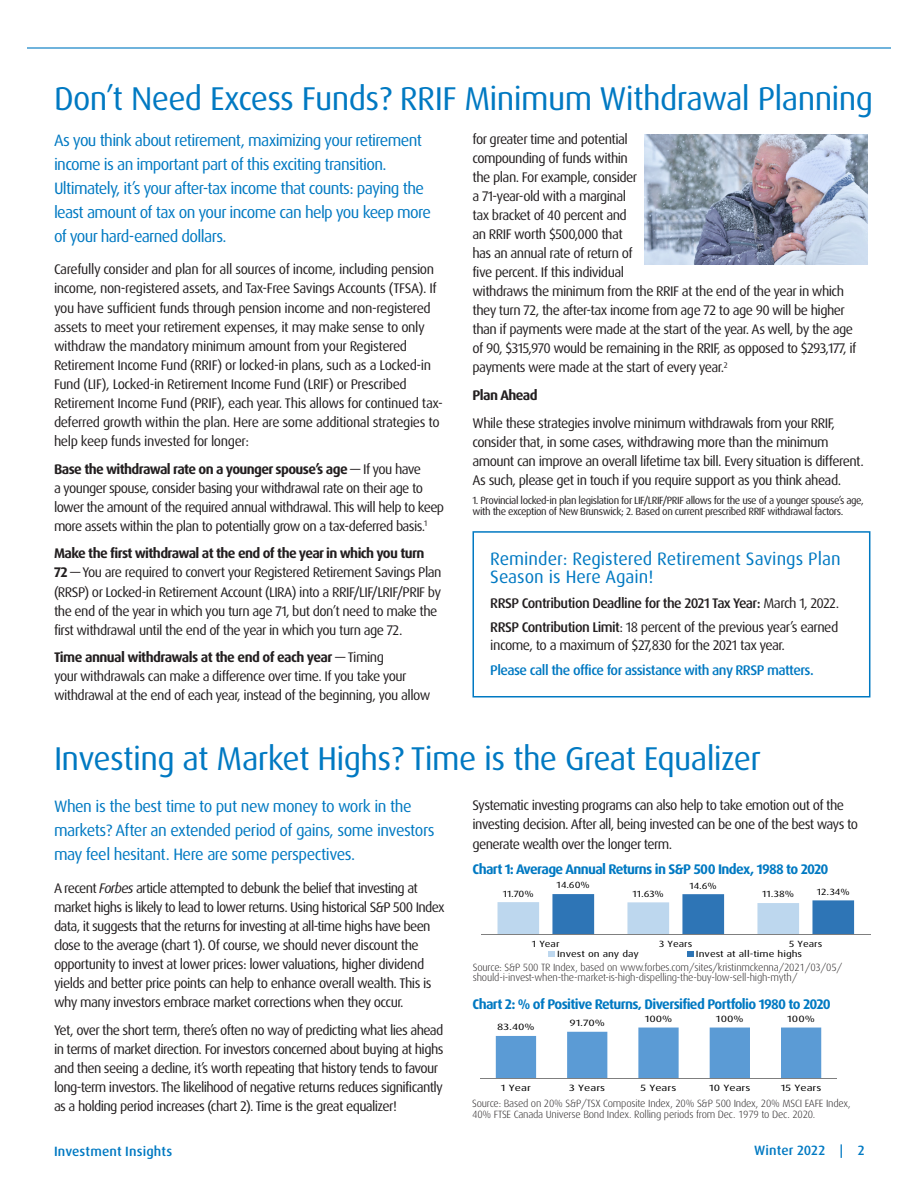
<style>
.page{position:relative;width:918px;height:1188px;background:#fff}
.page>*{position:absolute;margin:0;border:0;box-sizing:border-box;transform-origin:0 0}
.Heading{font:33px "Dax Pro";letter-spacing:-.02em;color:#0079c2}
.t1{font:18px/18px "Dax Pro";color:#0079c2}
.Body{font:16.5px/24px "Dax Pro";letter-spacing:-.04em;color:#0079c2}
.Body-2{font:13.95px/19px "Dax Pro";letter-spacing:-.04em;color:#231f20}
.Body-3{font:700 13.95px "Dax Pro";letter-spacing:-.045em;color:#0079c2}
.t2{font:500 13.95px "Dax Pro";letter-spacing:-.04em;color:#231f20}
.t3{font:500 13.95px "Dax Pro";letter-spacing:-.04em;color:#0079c2}
.Body-4{font:700 13.95px "Dax Pro";letter-spacing:-.04em;color:#231f20}
.Product_Name{font:500 13.5px "Dax Pro";letter-spacing:.01em;color:#0079c2}
.Body_Copy{font:300 10.5px/10.5px "Dax";letter-spacing:-.02em;color:#231f20}
.Body-5{font:10.5px/10.5px "Dax Pro";letter-spacing:-.04em;color:#231f20}
.t4{font:9.15px "Dax Pro";color:#000;scale:1.31 1}
.t5{font:9px "Dax Pro";color:#000;scale:1.22 1}
.s1{font-weight:700}
.s2{font-weight:400}
.s3{font-weight:500}
.s4{font-style:italic}
</style>
<div class="page">
<hr style="left:27px;top:47px;width:864px;height:2px;background:#0079c2">
<img style="left:645px;top:134px;width:222px;height:131px">
<div style="left:472px;top:531px;width:398px;height:167px;border:2px solid #0079c2"></div>
<svg style="left:498px;top:894px;width:356px;height:40px"></svg>
<hr style="left:481px;top:934px;width:390px;height:1px;background:#7f7f7f">
<svg style="left:548px;top:951px;width:6px;height:6px"></svg>
<svg style="left:687px;top:951px;width:6px;height:6px"></svg>
<svg style="left:496px;top:1028px;width:325px;height:50px"></svg>
<hr style="left:480px;top:1078px;width:357px;height:1px;background:#7f7f7f">
<p class="Heading" style="left:54px;top:77px;width:821px">Don’t Need Excess Funds? RRIF Minimum Withdrawal Planning</p>
<p class="Body" style="left:54px;top:128px;width:379px">As you think about retirement, maximizing your retirement income is an important part of this exciting transition.<br>Ultimately, it’s your after-tax income that counts: paying the least amount of tax on your income can help you keep more of your hard-earned dollars.</p>
<p class="Body-2" style="left:54px;top:260px;width:390px">Carefully consider and plan for all sources of income, including pension income, non-registered assets, and Tax-Free Savings Accounts (TFSA). If you have sufficient funds through pension income and non-registered assets to meet your retirement expenses, it may make sense to only withdraw the mandatory minimum amount from your Registered Retirement Income Fund (RRIF) or locked-in plans, such as a Locked-in Fund (LIF), Locked-in Retirement Income Fund (LRIF) or Prescribed Retirement Income Fund (PRIF), each year. This allows for continued tax&shy;deferred growth within the plan. Here are some additional strategies to help keep funds invested for longer:</p>
<p class="Body-2" style="left:54px;top:459px;width:392px"><span class="s1">Base the withdrawal rate on a younger spouse’s age</span> — If you have<br>a younger spouse, consider basing your withdrawal rate on their age to lower the amount of the required annual withdrawal. This will help to keep more assets within the plan to potentially grow on a tax-deferred basis.<sup>1</sup></p>
<p class="Body-2" style="left:54px;top:544px;width:389px"><span class="s1">Make the first withdrawal at the end of the year in which you turn<br>72</span> — You are required to convert your Registered Retirement Savings Plan (RRSP) or Locked-in Retirement Account (LIRA) into a RRIF/LIF/LRIF/PRIF by the end of the year in which you turn age 71, but don’t need to make the first withdrawal until the end of the year in which you turn age 72.</p>
<p class="Body-2" style="left:54px;top:648px;width:378px"><span class="s1">Time annual withdrawals at the end of each year</span> — Timing<br>your withdrawals can make a difference over time. If you take your withdrawal at the end of each year, instead of the beginning, you allow</p>
<p class="Body-2" style="left:472px;top:130px;width:386px">for greater time and potential<br>compounding of funds within<br>the plan. For example, consider<br>a 71-year-old with a marginal<br>tax bracket of 40 percent and<br>an RRIF worth $500,000 that<br>has an annual rate of return of<br>five percent. If this individual<br>withdraws the minimum from the RRIF at the end of the year in which they turn 72, the after-tax income from age 72 to age 90 will be higher than if payments were made at the start of the year. As well, by the age of 90, $315,970 would be remaining in the RRIF, as opposed to $293,177, if payments were made at the start of every year.<sup>2</sup></p>
<p class="Body-4" style="left:472px;top:386px;width:67px">Plan Ahead</p>
<p class="Body-2" style="left:472px;top:414px;width:393px">While these strategies involve minimum withdrawals from your RRIF, consider that, in some cases, withdrawing more than the minimum amount can improve an overall lifetime tax bill. Every situation is different.<br>As such, please get in touch if you require support as you think ahead.</p>
<p class="Body-5" style="left:472px;top:495px;width:393px">1. Provincial locked-in plan legislation for LIF/LRIF/PRIF allows for the use of a younger spouse’s age, with the exception of New Brunswick; 2. Based on current prescribed RRIF withdrawal factors.</p>
<p class="t1" style="left:490px;top:550px;width:352px">Reminder: Registered Retirement Savings Plan<br>Season is Here Again!</p>
<p class="t2" style="left:490px;top:594px;width:350px">RRSP Contribution Deadline for the 2021 Tax Year: <span class="s2">March 1, 2022.</span></p>
<p class="Body-2" style="left:490px;top:619px;width:350px;line-height:18px"><span class="s3">RRSP Contribution Limit</span>: 18 percent of the previous year’s earned income, to a maximum of $27,830 for the 2021 tax year.</p>
<p class="t3" style="left:490px;top:661px;width:325px">Please call the office for assistance with any RRSP matters.</p>
<p class="Heading" style="left:54px;top:737px;width:709px">Investing at Market Highs? Time is the Great Equalizer</p>
<p class="Body" style="left:54px;top:795px;width:382px">When is the best time to put new money to work in the markets? After an extended period of gains, some investors may feel hesitant. Here are some perspectives.</p>
<p class="Body-2" style="left:54px;top:879px;width:392px">A recent <span class="s4">Forbes</span> article attempted to debunk the belief that investing at market highs is likely to lead to lower returns. Using historical S&amp;P 500 Index data, it suggests that the returns for investing at all-time highs have been close to the average (chart 1). Of course, we should never discount the opportunity to invest at lower prices: lower valuations, higher dividend yields and better price points can help to enhance overall wealth. This is why many investors embrace market corrections when they occur.</p>
<p class="Body-2" style="left:54px;top:1021px;width:391px">Yet, over the short term, there’s often no way of predicting what lies ahead in terms of market direction. For investors concerned about buying at highs and then seeing a decline, it’s worth repeating that history tends to favour long-term investors. The likelihood of negative returns reduces significantly as a holding period increases (chart 2). Time is the great equalizer!</p>
<p class="Body-2" style="left:472px;top:796px;width:387px">Systematic investing programs can also help to take emotion out of the investing decision. After all, being invested can be one of the best ways to generate wealth over the longer term.</p>
<p class="Body-3" style="left:472px;top:860px;width:358px">Chart 1: Average Annual Returns in S&amp;P 500 Index, 1988 to 2020</p>
<p class="t5" style="left:557px;top:880px;width:29px">14.60%</p>
<p class="t5" style="left:690px;top:880px;width:24px">14.6%</p>
<p class="t5" style="left:503px;top:888px;width:27px">11.70%</p>
<p class="t5" style="left:633px;top:888px;width:27px">11.63%</p>
<p class="t5" style="left:762px;top:889px;width:28px">11.38%</p>
<p class="t5" style="left:817px;top:886px;width:29px">12.34%</p>
<p class="t5" style="left:532px;top:938px;width:24px">1 Year</p>
<p class="t5" style="left:659px;top:938px;width:29px">3 Years</p>
<p class="t5" style="left:789px;top:938px;width:29px">5 Years</p>
<p class="t5" style="left:557px;top:948px;width:69px">Invest on any day</p>
<p class="t5" style="left:696px;top:948px;width:89px">Invest at all-time highs</p>
<p class="Body_Copy" style="left:473px;top:962px;width:371px">Source: S&amp;P 500 TR Index, based on www.forbes.com/sites/kristinmckenna/2021/03/05/ should-i-invest-when-the-market-is-high-dispelling-the-buy-low-sell-high-myth/</p>
<p class="Body-3" style="left:472px;top:995px;width:360px">Chart 2: % of Positive Returns, Diversified Portfolio 1980 to 2020</p>
<p class="t4" style="left:497px;top:1021px;width:30px">83.40%</p>
<p class="t4" style="left:570px;top:1017px;width:28px">91.70%</p>
<p class="t4" style="left:645px;top:1013px;width:23px">100%</p>
<p class="t4" style="left:716px;top:1013px;width:23px">100%</p>
<p class="t4" style="left:787px;top:1013px;width:23px">100%</p>
<p class="t4" style="left:501px;top:1082px;width:24px">1 Year</p>
<p class="t4" style="left:569px;top:1082px;width:29px">3 Years</p>
<p class="t4" style="left:641px;top:1082px;width:29px">5 Years</p>
<p class="t4" style="left:709px;top:1082px;width:33px">10 Years</p>
<p class="t4" style="left:781px;top:1082px;width:33px">15 Years</p>
<p class="Body_Copy" style="left:472px;top:1099px;width:380px">Source: Based on 20% S&amp;P/TSX Composite Index, 20% S&amp;P 500 Index, 20% MSCI EAFE Index,<br>40% FTSE Canada Universe Bond Index. Rolling periods from Dec. 1979 to Dec. 2020.</p>
<p class="Product_Name" style="left:54px;top:1142px;width:120px">Investment Insights</p>
<p class="Product_Name" style="left:754px;top:1141px;width:112px">Winter 2022 | 2</p>
</div>
